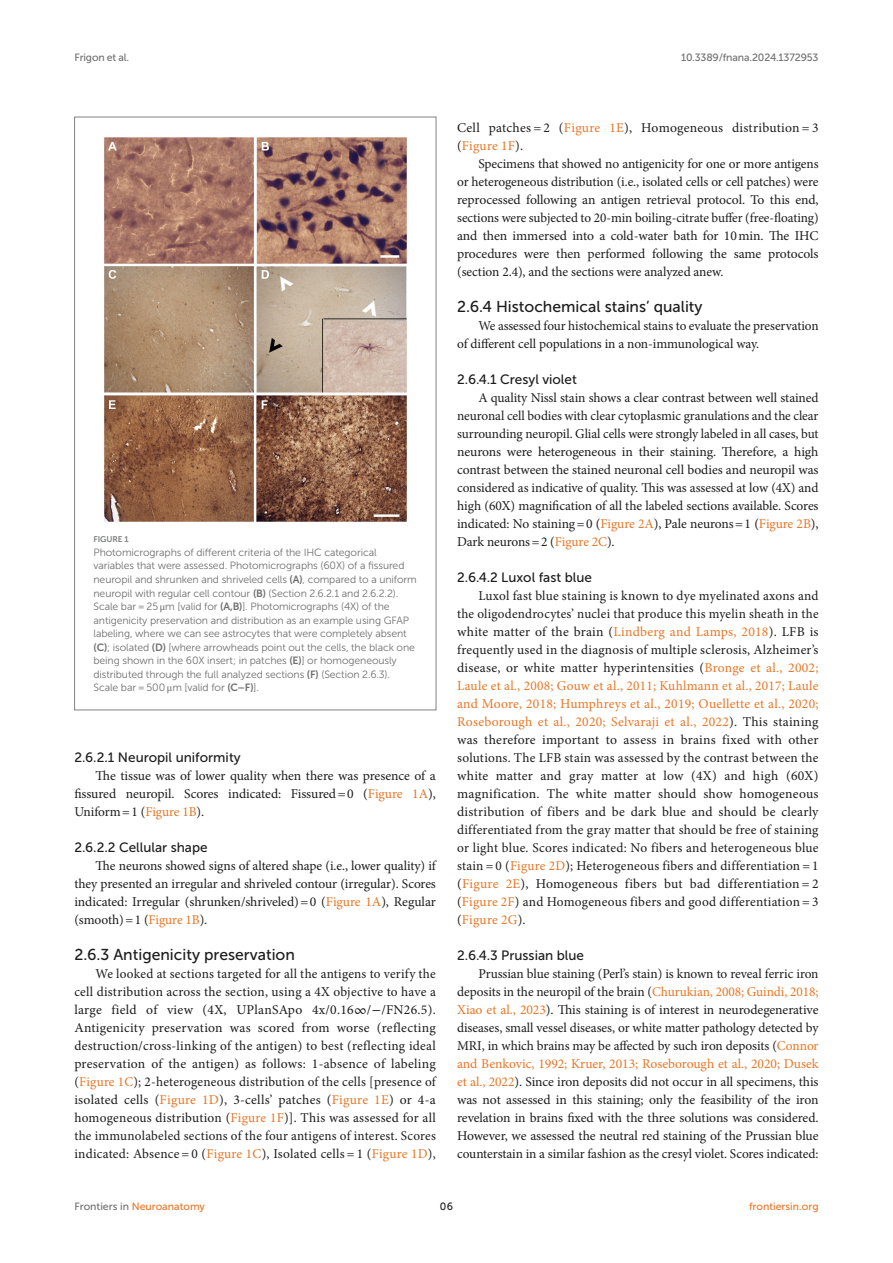
<style>
.page{position:relative;width:893px;height:1263px;background:#fff}
.page>*{position:absolute;margin:0;border:0;box-sizing:border-box;transform-origin:0 0}
.HEAD_3{font:15.75px "Museo Sans 500";color:#1b1c1b}
.TEXT_FLUSH{font:13.5px/18px "Minion Pro";letter-spacing:-.005em;color:#1b1c1b;text-align:justify}
.TEXT{font:13.5px/18px "Minion Pro";letter-spacing:-.01em;color:#1b1c1b;text-align:justify}
.HEAD_4{font:13.5px "Museo Sans 500";color:#1b1c1b}
.TEXT_FLUSH-2{font:13.5px/18px "Minion Pro";letter-spacing:.02em;color:#1b1c1b}
.FIG_LEG{font:10.5px/13.5px "Museo Sans 300";letter-spacing:-.01em;color:#706f70}
.t1{font:10.5px "Museo Sans 500";color:#e87626}
.t2{font:10.5px "Museo Sans 500";letter-spacing:-.015em;color:#706f70}
.t3{font:10.5px "Museo Sans 500";color:#1b1c1b}
.FIG_HD{font:8.25px "Museo Sans 700";letter-spacing:-.01em;color:#7e7f7f}
.s1{font-family:"Museo Sans 700"}
.s2{font-family:"STIX General"}
.s3{color:#e87626}
.s4{color:#706f70}
</style>
<div class="page">
<img style="left:104px;top:137px;width:303px;height:385px">
<p class="t2" style="left:74px;top:51px;width:56px">Frigon et al.</p>
<p class="t2" style="left:681px;top:51px;width:139px">10.3389/fnana.2024.1372953</p>
<p class="FIG_HD" style="left:94px;top:535px;width:37px">FIGURE 1</p>
<p class="FIG_LEG" style="left:94px;top:546px;width:325px">Photomicrographs of different criteria of the IHC categorical variables that were assessed. Photomicrographs (60X) of a fissured neuropil and shrunken and shriveled cells <span class="s1">(A)</span>, compared to a uniform neuropil with regular cell contour <span class="s1">(B)</span> (Section 2.6.2.1 and 2.6.2.2).<br>Scale bar = 25 <span class="s2">μ</span>m [valid for <span class="s1">(A,B)</span>]. Photomicrographs (4X) of the antigenicity preservation and distribution as an example using GFAP labeling, where we can see astrocytes that were completely absent <span class="s1">(C)</span>; isolated <span class="s1">(D)</span> [where arrowheads point out the cells, the black one being shown in the 60X insert; in patches <span class="s1">(E)</span>] or homogeneously distributed through the full analyzed sections <span class="s1">(F)</span> (Section 2.6.3).<br>Scale bar = 500 <span class="s2">μ</span>m [valid for <span class="s1">(C–F)</span>].</p>
<p class="HEAD_4" style="left:74px;top:750px;width:168px">2.6.2.1 Neuropil uniformity</p>
<p class="TEXT_FLUSH" style="left:74px;top:767px;width:363px;text-indent:21px">The tissue was of lower quality when there was presence of a fissured neuropil. Scores indicated: Fissured=0 (<span class="s3">Figure 1A</span>), Uniform=1 (<span class="s3">Figure 1B</span>).</p>
<p class="HEAD_4" style="left:74px;top:840px;width:135px">2.6.2.2 Cellular shape</p>
<p class="TEXT_FLUSH" style="left:74px;top:857px;width:363px;text-indent:21px">The neurons showed signs of altered shape (i.e., lower quality) if they presented an irregular and shriveled contour (irregular). Scores indicated: Irregular (shrunken/shriveled)=0 (<span class="s3">Figure 1A</span>), Regular (smooth)=1 (<span class="s3">Figure 1B</span>).</p>
<p class="HEAD_3" style="left:74px;top:946px;width:222px">2.6.3 Antigenicity preservation</p>
<p class="TEXT_FLUSH" style="left:74px;top:965px;width:363px;text-indent:21px">We looked at sections targeted for all the antigens to verify the cell distribution across the section, using a 4X objective to have a large field of view (4X, UPlanSApo 4x/0.16<span class="s2">∞</span>/<span class="s2">−</span>/FN26.5).<br>Antigenicity preservation was scored from worse (reflecting destruction/cross-linking of the antigen) to best (reflecting ideal preservation of the antigen) as follows: 1-absence of labeling (<span class="s3">Figure 1C</span>); 2-heterogeneous distribution of the cells [presence of isolated cells (<span class="s3">Figure 1D</span>), 3-cells’ patches (<span class="s3">Figure 1E</span>) or 4-a homogeneous distribution (<span class="s3">Figure 1F</span>)]. This was assessed for all the immunolabeled sections of the four antigens of interest. Scores indicated: Absence = 0 (<span class="s3">Figure 1C</span>), Isolated cells = 1 (<span class="s3">Figure 1D</span>),</p>
<p class="TEXT_FLUSH-2" style="left:457px;top:119px;width:363px">Cell patches = 2 (<span class="s3">Figure 1E</span>), Homogeneous distribution = 3 (<span class="s3">Figure 1F</span>).</p>
<p class="TEXT" style="left:457px;top:155px;width:363px;text-indent:21px">Specimens that showed no antigenicity for one or more antigens or heterogeneous distribution (i.e., isolated cells or cell patches) were reprocessed following an antigen retrieval protocol. To this end, sections were subjected to 20-min boiling-citrate buffer (free-floating) and then immersed into a cold-water bath for 10min. The IHC procedures were then performed following the same protocols (section 2.4), and the sections were analyzed anew.</p>
<p class="HEAD_3" style="left:457px;top:298px;width:247px">2.6.4 Histochemical stains’ quality</p>
<p class="TEXT_FLUSH" style="left:457px;top:317px;width:363px;text-indent:21px">We assessed four histochemical stains to evaluate the preservation of different cell populations in a non-immunological way.</p>
<p class="HEAD_4" style="left:457px;top:372px;width:121px">2.6.4.1 Cresyl violet</p>
<p class="TEXT_FLUSH" style="left:457px;top:389px;width:363px;text-indent:21px">A quality Nissl stain shows a clear contrast between well stained neuronal cell bodies with clear cytoplasmic granulations and the clear surrounding neuropil. Glial cells were strongly labeled in all cases, but neurons were heterogeneous in their staining. Therefore, a high contrast between the stained neuronal cell bodies and neuropil was considered as indicative of quality. This was assessed at low (4X) and high (60X) magnification of all the labeled sections available. Scores indicated: No staining=0 (<span class="s3">Figure 2A</span>), Pale neurons=1 (<span class="s3">Figure 2B</span>), Dark neurons=2 (<span class="s3">Figure 2C</span>).</p>
<p class="HEAD_4" style="left:457px;top:570px;width:136px">2.6.4.2 Luxol fast blue</p>
<p class="TEXT_FLUSH" style="left:457px;top:587px;width:363px;text-indent:21px">Luxol fast blue staining is known to dye myelinated axons and the oligodendrocytes’ nuclei that produce this myelin sheath in the white matter of the brain (<span class="s3">Lindberg and Lamps, 2018</span>). LFB is frequently used in the diagnosis of multiple sclerosis, Alzheimer’s disease, or white matter hyperintensities (<span class="s3">Bronge et al., 2002; Laule et al., 2008; Gouw et al., 2011; Kuhlmann et al., 2017; Laule and Moore, 2018; Humphreys et al., 2019; Ouellette et al., 2020; Roseborough et al., 2020; Selvaraji et al., 2022</span>). This staining was therefore important to assess in brains fixed with other solutions. The LFB stain was assessed by the contrast between the white matter and gray matter at low (4X) and high (60X) magnification. The white matter should show homogeneous distribution of fibers and be dark blue and should be clearly differentiated from the gray matter that should be free of staining or light blue. Scores indicated: No fibers and heterogeneous blue stain = 0 (<span class="s3">Figure 2D</span>); Heterogeneous fibers and differentiation = 1 (<span class="s3">Figure 2E</span>), Homogeneous fibers but bad differentiation = 2 (<span class="s3">Figure 2F</span>) and Homogeneous fibers and good differentiation = 3 (<span class="s3">Figure 2G</span>).</p>
<p class="HEAD_4" style="left:457px;top:948px;width:128px">2.6.4.3 Prussian blue</p>
<p class="TEXT_FLUSH" style="left:457px;top:965px;width:363px;text-indent:21px">Prussian blue staining (Perl’s stain) is known to reveal ferric iron deposits in the neuropil of the brain (<span class="s3">Churukian, 2008; Guindi, 2018; Xiao et al., 2023</span>). This staining is of interest in neurodegenerative diseases, small vessel diseases, or white matter pathology detected by MRI, in which brains may be affected by such iron deposits (<span class="s3">Connor and Benkovic, 1992; Kruer, 2013; Roseborough et al., 2020; Dusek et al., 2022</span>). Since iron deposits did not occur in all specimens, this was not assessed in this staining; only the feasibility of the iron revelation in brains fixed with the three solutions was considered.<br>However, we assessed the neutral red staining of the Prussian blue counterstain in a similar fashion as the cresyl violet. Scores indicated:</p>
<p class="t1" style="left:74px;top:1200px;width:132px"><span class="s4">Frontiers in</span> Neuroanatomy</p>
<p class="t3" style="left:440px;top:1200px;width:15px">06</p>
<p class="t1" style="left:749px;top:1200px;width:71px">frontiersin.org</p>
</div>
